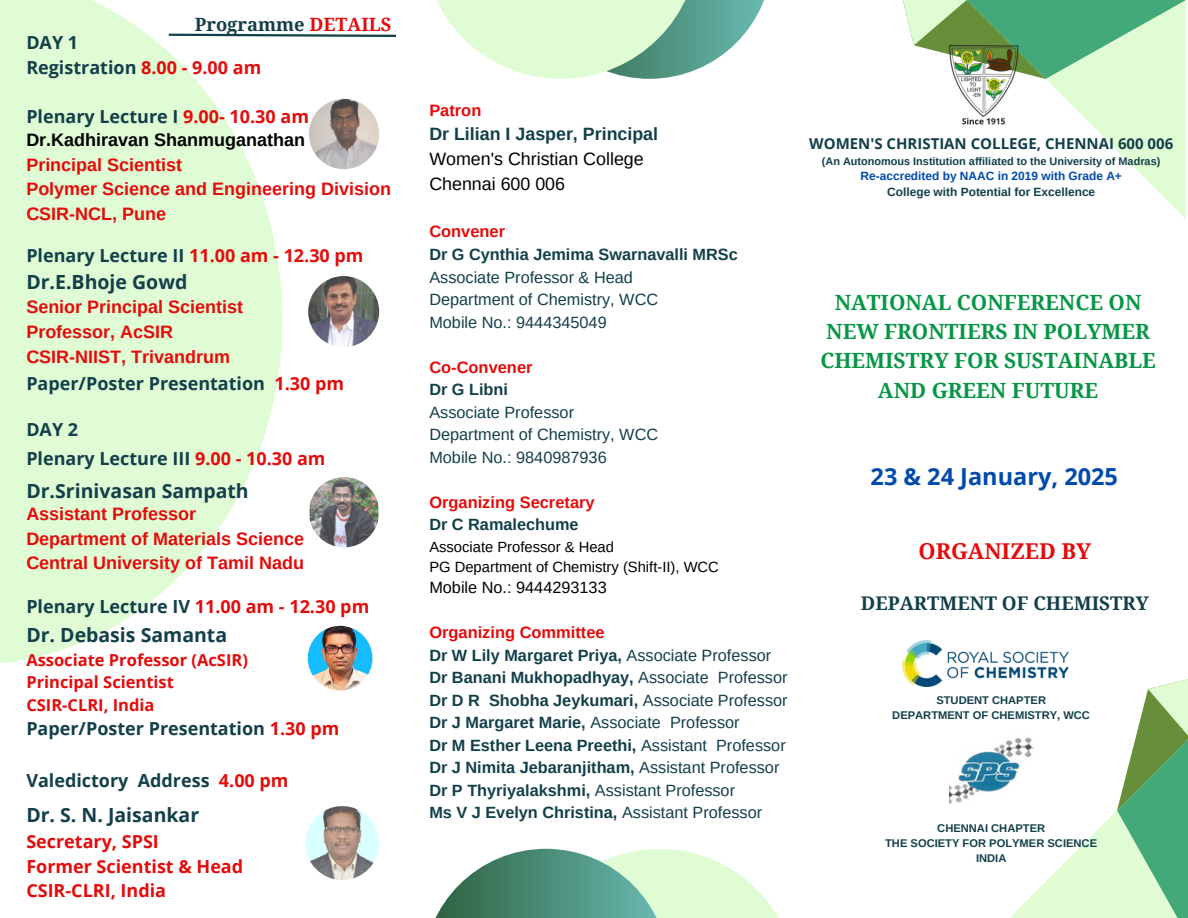
<style>
.page{position:relative;width:1188px;height:918px;background:#fff}
.page>*{position:absolute;margin:0;border:0;box-sizing:border-box;transform-origin:0 0}
.t1{font:700 23.55px "Open Sans";color:#004aad}
.t2{font:700 21.9px "Noto Serif";color:#e40b0b}
.t3{font:700 21px/29.2px "Noto Serif";color:#069645;text-align:center}
.t4{font:700 19.5px "Open Sans";color:#123f49}
.t5{font:700 18.9px "Noto Serif";color:#123f49}
.t6{font:700 18.3px "Noto Serif";color:#123f49}
.t7{font:700 18px/24.8px "Arimo";color:#e40b0b}
.t8{font:700 18px/24.8px "Open Sans";color:#123f49}
.t9{font:700 18px/24.8px "Open Sans";color:#e40b0b}
.t10{font:700 18px/22.5px "Arimo";color:#000}
.t11{font:17.85px/24.8px "Arimo";color:#000}
.t12{font:700 16.5px "Arimo";color:#e40b0b}
.t13{font:700 16.5px "Open Sans";color:#e40b0b}
.t14{font:700 16.35px/22.5px "Arimo";color:#123f49}
.t15{font:16.35px/22.5px "Arimo";color:#123f49}
.t16{font:16.35px "Arimo";color:#000}
.t17{font:700 15px "Open Sans";color:#123f49}
.t18{font:14.85px "Arimo";color:#000}
.t19{font:700 11.85px "Arimo";color:#004aad}
.t20{font:700 11.85px "Arimo";color:#123f49}
.t21{font:700 11.1px "Arimo";color:#123f49}
.t22{font:700 10.95px "Arimo";color:#123f49}
.s1{color:#e40b0b}
.s2{font-family:"Open Sans";color:#123f49}
.s3{font-family:"Open Sans";color:#e40b0b}
.s4{font-weight:700;color:#123f49}
.s5{font-weight:400}
.s6{font-weight:700}
</style>
<div class="page">
<svg style="left:0;top:0;width:282px;height:664px;fill:#dffcd5"></svg>
<svg style="left:903px;top:0;width:282px;height:218px"></svg>
<img style="left:305px;top:806px;width:74px;height:74px;border-radius:50%">
<svg style="left:699px;top:0;width:65px;height:69px"></svg>
<svg style="left:436px;top:0;width:263px;height:79px;fill:#dffcd5"></svg>
<img style="left:949px;top:45px;width:71px;height:82px">
<svg style="left:167px;top:32px;width:229px;height:6px"></svg>
<img style="left:309px;top:99px;width:70px;height:70px;border-radius:50%">
<img style="left:308px;top:276px;width:71px;height:71px;border-radius:50%">
<img style="left:309px;top:477px;width:70px;height:70px;border-radius:50%">
<img style="left:308px;top:626px;width:65px;height:65px;border-radius:50%">
<img style="left:903px;top:641px;width:165px;height:46px">
<svg style="left:669px;top:849px;width:110px;height:69px;fill:#dffcd5"></svg>
<svg style="left:435px;top:849px;width:234px;height:69px"></svg>
<svg style="left:988px;top:679px;width:200px;height:239px"></svg>
<img style="left:949px;top:734px;width:84px;height:72px">
<p class="t6" style="left:195px;top:11px;width:198px">Programme <span class="s1">DETAILS</span></p>
<h5 class="t8" style="left:26px;top:30px;width:236px">DAY 1<br>Registration <span class="s1">8.00 - 9.00 am</span></h5>
<h5 class="t10" style="left:26px;top:106px;width:284px"><span class="s2">Plenary Lecture I</span> <span class="s3">9.00- 10.30 am<br></span>Dr.Kadhiravan Shanmuganathan</h5>
<h5 class="t7" style="left:26px;top:152px;width:366px">Principal Scientist<br>Polymer Science and Engineering Division<br>CSIR-NCL, Pune</h5>
<h5 class="t8" style="left:26px;top:242px;width:339px">Plenary Lecture II <span class="s1">11.00 am - 12.30 pm</span></h5>
<h5 class="t4" style="left:26px;top:268px;width:163px">Dr.E.Bhoje Gowd</h5>
<h5 class="t7" style="left:26px;top:295px;width:218px">Senior Principal Scientist<br>Professor, AcSIR<br>CSIR-NIIST, Trivandrum</h5>
<h5 class="t8" style="left:26px;top:371px;width:240px">Paper/Poster Presentation</h5>
<h5 class="t9" style="left:274px;top:371px;width:71px">1.30 pm</h5>
<h5 class="t8" style="left:26px;top:414px;width:301px;line-height:29.2px">DAY 2<br>Plenary Lecture III <span class="s1">9.00 - 10.30 am</span></h5>
<h5 class="t4" style="left:26px;top:477px;width:224px">Dr.Srinivasan Sampath</h5>
<h5 class="t7" style="left:26px;top:502px;width:279px;line-height:24.2px">Assistant Professor<br>Department of Materials Science<br>Central University of Tamil Nadu</h5>
<h4 class="t8" style="left:26px;top:593px;width:344px">Plenary Lecture IV <span class="s1">11.00 am - 12.30 pm</span></h4>
<h5 class="t4" style="left:26px;top:621px;width:202px">Dr. Debasis Samanta</h5>
<h5 class="t13" style="left:26px;top:648px;width:223px">Associate Professor (AcSIR)</h5>
<h5 class="t13" style="left:26px;top:670px;width:149px">Principal Scientist</h5>
<p class="t13" style="left:26px;top:693px;width:130px">CSIR-CLRI, India</p>
<p class="t8" style="left:26px;top:716px;width:315px">Paper/Poster Presentation <span class="s1">1.30 pm</span></p>
<p class="t8" style="left:26px;top:768px;width:104px">Valedictory</p>
<p class="t8" style="left:138px;top:768px;width:152px">Address <span class="s1">4.00 pm</span></p>
<p class="t4" style="left:26px;top:801px;width:174px">Dr. S. N. Jaisankar</p>
<p class="t9" style="left:26px;top:828px;width:218px">Secretary, SPSI<br>Former Scientist &amp; Head<br>CSIR-CLRI, India</p>
<h5 class="t12" style="left:429px;top:102px;width:54px">Patron</h5>
<p class="t11" style="left:429px;top:122px;width:230px"><span class="s4">Dr Lilian I Jasper, Principal<br></span>Women's Christian College<br>Chennai 600 006</p>
<p class="t12" style="left:429px;top:222px;width:77px">Convener</p>
<p class="t14" style="left:429px;top:244px;width:310px">Dr G Cynthia Jemima Swarnavalli MRSc</p>
<p class="t15" style="left:429px;top:266px;width:205px">Associate Professor &amp; Head</p>
<p class="t15" style="left:429px;top:289px;width:230px">Department of Chemistry, WCC</p>
<p class="t15" style="left:429px;top:311px;width:179px">Mobile No.: 9444345049</p>
<p class="t12" style="left:429px;top:358px;width:105px">Co-Convener</p>
<p class="t14" style="left:429px;top:379px;width:80px">Dr G Libni</p>
<p class="t15" style="left:429px;top:401px;width:146px">Associate Professor</p>
<p class="t15" style="left:429px;top:424px;width:230px">Department of Chemistry, WCC</p>
<h6 class="t15" style="left:429px;top:446px;width:179px">Mobile No.: 9840987936</h6>
<p class="t12" style="left:429px;top:493px;width:167px">Organizing Secretary</p>
<p class="t14" style="left:429px;top:514px;width:151px">Dr C Ramalechume</p>
<p class="t18" style="left:429px;top:538px;width:186px">Associate Professor &amp; Head</p>
<p class="t18" style="left:429px;top:559px;width:291px">PG Department of Chemistry (Shift-II), WCC</p>
<p class="t16" style="left:429px;top:579px;width:179px">Mobile No.: 9444293133</p>
<p class="t12" style="left:429px;top:624px;width:177px">Organizing Committee</p>
<p class="t14" style="left:429px;top:644px;width:343px">Dr W Lily Margaret Priya, <span class="s5">Associate Professor</span></p>
<p class="t14" style="left:429px;top:667px;width:360px">Dr Banani Mukhopadhyay, <span class="s5">Associate Professor</span></p>
<p class="t14" style="left:429px;top:689px;width:360px">Dr D R Shobha Jeykumari, <span class="s5">Associate Professor</span></p>
<p class="t14" style="left:429px;top:712px;width:233px">Dr J Margaret Marie, <span class="s5">Associate</span></p>
<p class="t14" style="left:429px;top:712px;width:312px;text-indent:241px"><span class="s5">Professor<br></span>Dr M Esther Leena Preethi, <span class="s5">Assistant</span></p>
<p class="t15" style="left:429px;top:734px;width:358px;text-indent:287px">Professor<br><span class="s6">Dr J Nimita Jebaranjitham,</span> Assistant Professor</p>
<p class="t14" style="left:429px;top:779px;width:307px">Dr P Thyriyalakshmi, <span class="s5">Assistant Professor</span></p>
<p class="t14" style="left:429px;top:802px;width:334px">Ms V J Evelyn Christina, <span class="s5">Assistant Professor</span></p>
<p class="t17" style="left:809px;top:133px;width:365px">WOMEN'S CHRISTIAN COLLEGE, CHENNAI 600 006</p>
<p class="t22" style="left:822px;top:155px;width:340px">(An Autonomous Institution affiliated to the University of Madras)</p>
<p class="t19" style="left:861px;top:169px;width:263px">Re-accredited by NAAC in 2019 with Grade A+</p>
<p class="t20" style="left:887px;top:186px;width:210px">College with Potential for Excellence</p>
<p class="t3" style="left:821px;top:287px;width:337px">NATIONAL CONFERENCE ON<br>NEW FRONTIERS IN POLYMER<br>CHEMISTRY FOR SUSTAINABLE<br>AND GREEN FUTURE</p>
<p class="t1" style="left:871px;top:460px;width:249px">23 &amp; 24 January, 2025</p>
<p class="t2" style="left:918px;top:536px;width:174px">ORGANIZED BY</p>
<p class="t5" style="left:861px;top:590px;width:290px">DEPARTMENT OF CHEMISTRY</p>
<p class="t21" style="left:936px;top:694px;width:111px">STUDENT CHAPTER</p>
<h5 class="t21" style="left:892px;top:709px;width:199px">DEPARTMENT OF CHEMISTRY, WCC</h5>
<p class="t21" style="left:937px;top:822px;width:109px">CHENNAI CHAPTER</p>
<p class="t21" style="left:885px;top:837px;width:213px">THE SOCIETY FOR POLYMER SCIENCE</p>
<p class="t21" style="left:976px;top:852px;width:32px">INDIA</p>
</div>
